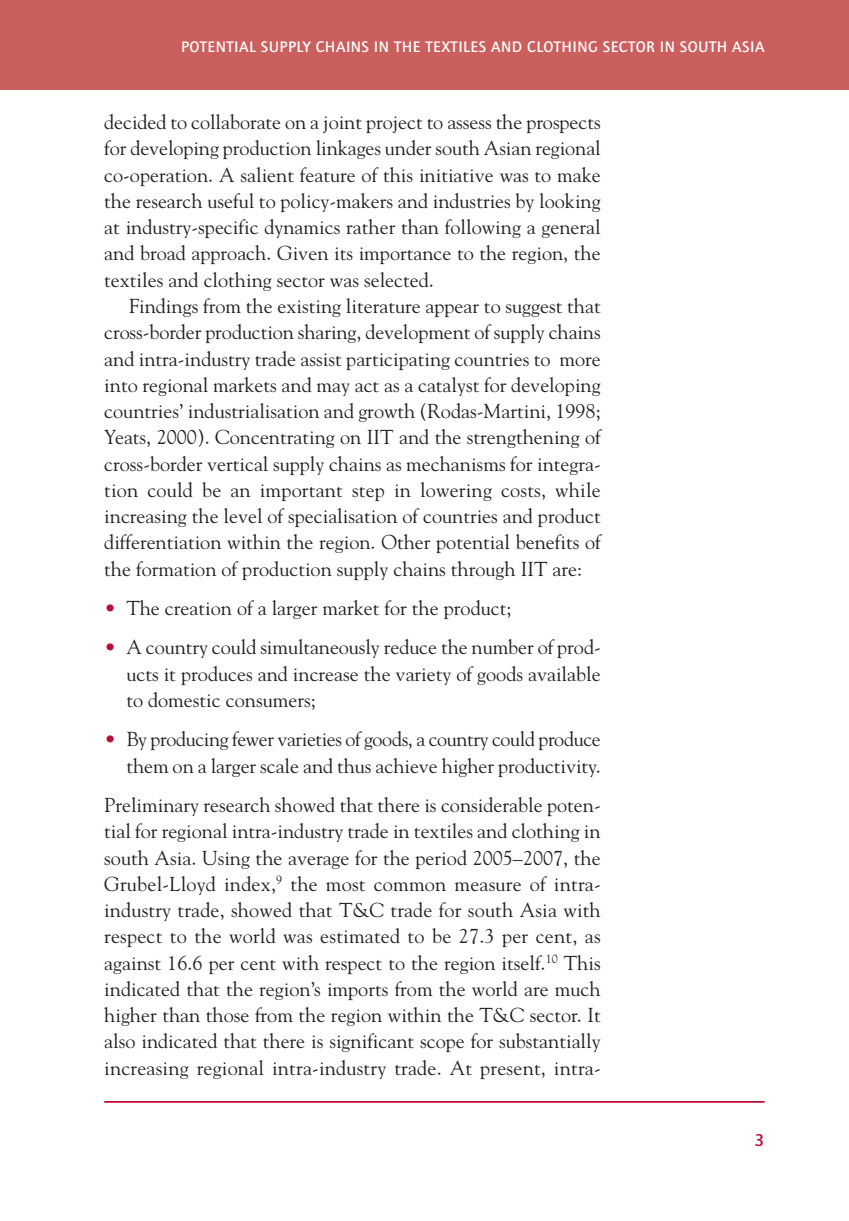
<style>
.page{position:relative;width:849px;height:1221px;background:#fff}
.page>*{position:absolute;margin:0;border:0;box-sizing:border-box;transform-origin:0 0}
.t1{font:20.12px/26.2px "Goudy";color:#231f20;text-align:justify}
.t2{font:500 17.5px "Foundry Journal";color:#b90f36}
.t3{font:500 15.75px "Foundry Journal";letter-spacing:.03em;color:#fff}
.s1{color:#b90f36}
</style>
<div class="page">
<div style="left:15px;top:0;width:833px;height:89px;background:#cb5f5e"></div>
<div style="left:0;top:0;width:15px;height:89px;background:#cb5f5e"></div>
<hr style="left:104px;top:1100px;width:660px;height:2px;background:#b90f36">
<p class="t3" style="left:181px;top:41px;width:584px">POTENTIAL SUPPLY CHAINS IN THE TEXTILES AND CLOTHING SECTOR IN SOUTH ASIA</p>
<p class="t1" style="left:104px;top:109px;width:498px">decided to collaborate on a joint project to assess the prospects for developing production linkages under south Asian regional co-operation. A salient feature of this initiative was to make the research useful to policy-makers and industries by looking at industry-specific dynamics rather than following a general and broad approach. Given its importance to the region, the textiles and clothing sector was selected.</p>
<p class="t1" style="left:104px;top:293px;width:498px;text-indent:25px">Findings from the existing literature appear to suggest that cross-border production sharing, development of supply chains and intra-industry trade assist participating countries to more into regional markets and may act as a catalyst for developing countries’ industrialisation and growth (Rodas-Martini, 1998; Yeats, 2000). Concentrating on IIT and the strengthening of cross-border vertical supply chains as mechanisms for integra&shy;tion could be an important step in lowering costs, while increasing the level of specialisation of countries and product differentiation within the region. Other potential benefits of the formation of production supply chains through IIT are:</p>
<p class="t1" style="left:104px;top:595px;width:408px"><span class="s1">•</span> The creation of a larger market for the product;</p>
<p class="t1" style="left:126px;top:634px;width:475px;text-indent:-22px"><span class="s1">•</span> A country could simultaneously reduce the number of prod&shy;ucts it produces and increase the variety of goods available to domestic consumers;</p>
<p class="t1" style="left:104px;top:726px;width:498px;text-align:right"><span class="s1">•</span> By producing fewer varieties of goods, a country could produce them on a larger scale and thus achieve higher productivity.</p>
<p class="t1" style="left:104px;top:792px;width:498px">Preliminary research showed that there is considerable poten&shy;tial for regional intra-industry trade in textiles and clothing in south Asia. Using the average for the period 2005–2007, the Grubel-Lloyd index,<sup>9</sup> the most common measure of intra&shy;industry trade, showed that T&amp;C trade for south Asia with respect to the world was estimated to be 27.3 per cent, as against 16.6 per cent with respect to the region itself.<sup>10</sup> This indicated that the region’s imports from the world are much higher than those from the region within the T&amp;C sector. It also indicated that there is significant scope for substantially increasing regional intra-industry trade. At present, intra-</p>
<p class="t2" style="left:754px;top:1133px;width:11px">3</p>
</div>
